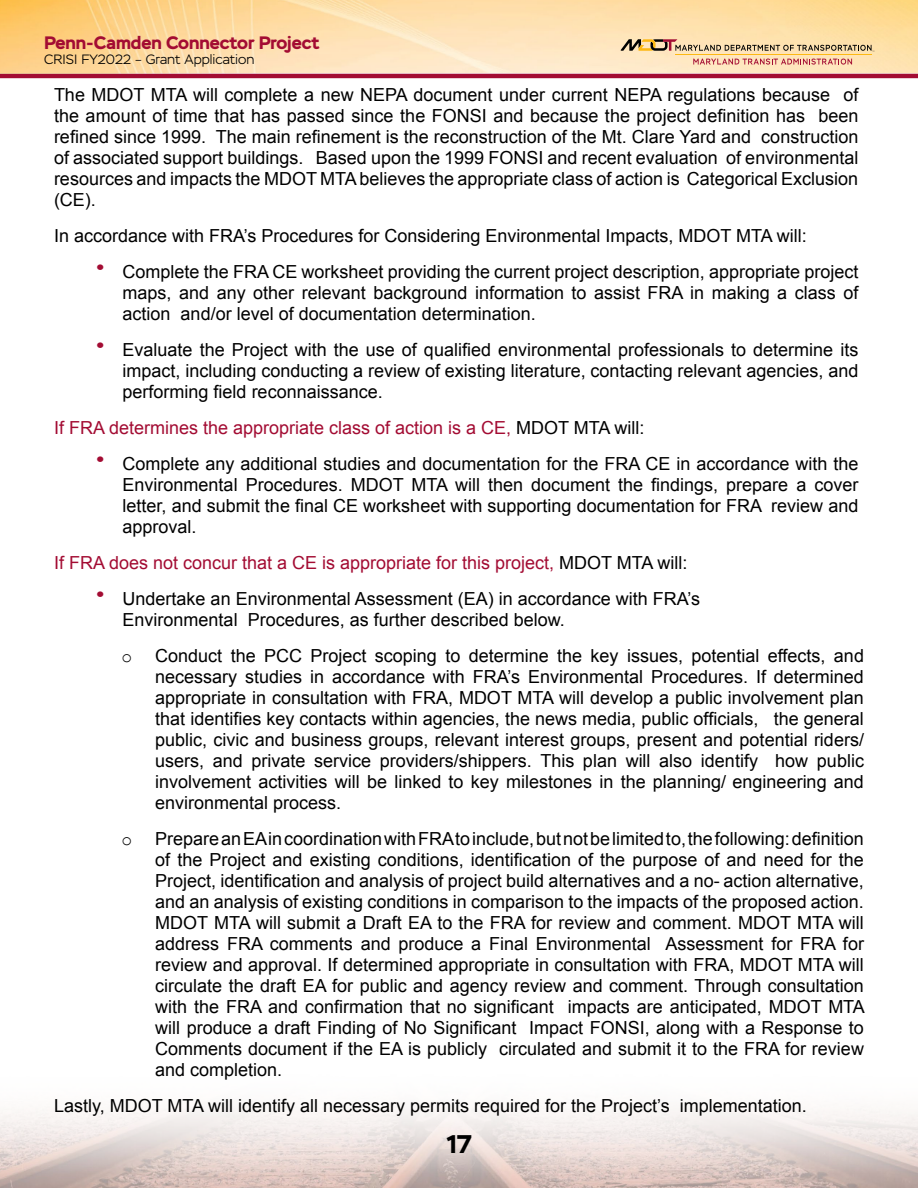
<style>
.page{position:relative;width:918px;height:1188px;background:#fff}
.page>*{position:absolute;margin:0;border:0;box-sizing:border-box;transform-origin:0 0}
.t1{font:700 25.5px "Stem";color:#000}
.paragraph{font:18px/21px "Arial";color:#000;text-align:justify}
.paragraph-2{font:18px "Arial";color:#a30c33}
.t2{font:700 18px "Stem";color:#a30c33}
.t3{font:18px "Courier New";color:#000}
.t4{font:300 13.5px "Stem";color:#000}
.s1{font-family:"Stem";font-weight:700;font-size:30px;color:#a30c33}
.s2{color:#000}
</style>
<div class="page">
<svg style="left:0;top:1106px;width:918px;height:82px"></svg>
<hr style="left:0;top:74px;width:918px;height:4px;background:#a30c33">
<img style="left:0;top:0;width:918px;height:74px">
<svg style="left:621px;top:39px;width:253px;height:13px;background:#ccb38b"></svg>
<svg style="left:693px;top:59px;width:159px;height:6px"></svg>
<hr style="left:675px;top:54px;width:197px;height:1px;background:#fdb913">
<p class="t2" style="left:44px;top:31px;width:277px">Penn-Camden Connector Project</p>
<p class="t4" style="left:44px;top:51px;width:212px">CRISI FY2022 – Grant Application</p>
<p class="paragraph" style="left:54px;top:84px;width:806px">The MDOT MTA will complete a new NEPA document under current NEPA regulations because of the amount of time that has passed since the FONSI and because the project definition has been refined since 1999. The main refinement is the reconstruction of the Mt. Clare Yard and construction of associated support buildings. Based upon the 1999 FONSI and recent evaluation of environmental resources and impacts the MDOT MTA believes the appropriate class of action is Categorical Exclusion (CE).</p>
<p class="paragraph" style="left:54px;top:225px;width:754px">In accordance with FRA’s Procedures for Considering Environmental Impacts, MDOT MTA will:</p>
<p class="paragraph" style="left:123px;top:261px;width:737px;text-indent:-27px"><span class="s1">•</span> Complete the FRA CE worksheet providing the current project description, appropriate project maps, and any other relevant background information to assist FRA in making a class of action and/or level of documentation determination.</p>
<p class="paragraph" style="left:123px;top:339px;width:737px;text-indent:-27px"><span class="s1">•</span> Evaluate the Project with the use of qualified environmental professionals to determine its impact, including conducting a review of existing literature, contacting relevant agencies, and performing field reconnaissance.</p>
<p class="paragraph-2" style="left:54px;top:416px;width:592px">If FRA determines the appropriate class of action is a CE, <span class="s2">MDOT MTA will:</span></p>
<p class="paragraph" style="left:123px;top:453px;width:737px;text-indent:-27px"><span class="s1">•</span> Complete any additional studies and documentation for the FRA CE in accordance with the Environmental Procedures. MDOT MTA will then document the findings, prepare a cover letter, and submit the final CE worksheet with supporting documentation for FRA review and approval.</p>
<p class="paragraph-2" style="left:54px;top:551px;width:635px">If FRA does not concur that a CE is appropriate for this project, <span class="s2">MDOT MTA will:</span></p>
<p class="paragraph" style="left:123px;top:588px;width:579px;text-indent:-27px"><span class="s1">•</span> Undertake an Environmental Assessment (EA) in accordance with FRA’s<br>Environmental Procedures, as further described below.</p>
<p class="t3" style="left:122px;top:645px;width:12px">o</p>
<p class="paragraph" style="left:155px;top:645px;width:710px">Conduct the PCC Project scoping to determine the key issues, potential effects, and necessary studies in accordance with FRA’s Environmental Procedures. If determined appropriate in consultation with FRA, MDOT MTA will develop a public involvement plan that identifies key contacts within agencies, the news media, public officials, the general public, civic and business groups, relevant interest groups, present and potential riders/ users, and private service providers/shippers. This plan will also identify how public involvement activities will be linked to key milestones in the planning/ engineering and environmental process.</p>
<p class="t3" style="left:122px;top:828px;width:12px">o</p>
<p class="paragraph" style="left:155px;top:828px;width:711px">Prepare an EA in coordination with FRA to include, but not be limited to, the following:definition of the Project and existing conditions, identification of the purpose of and need for the Project, identification and analysis of project build alternatives and a no- action alternative, and an analysis of existing conditions in comparison to the impacts of the proposed action.<br>MDOT MTA will submit a Draft EA to the FRA for review and comment. MDOT MTA will address FRA comments and produce a Final Environmental Assessment for FRA for review and approval. If determined appropriate in consultation with FRA, MDOT MTA will circulate the draft EA for public and agency review and comment. Through consultation with the FRA and confirmation that no significant impacts are anticipated, MDOT MTA will produce a draft Finding of No Significant Impact FONSI, along with a Response to Comments document if the EA is publicly circulated and submit it to the FRA for review and completion.</p>
<p class="paragraph" style="left:54px;top:1095px;width:754px">Lastly, MDOT MTA will identify all necessary permits required for the Project’s implementation.</p>
<p class="t1" style="left:447px;top:1128px;width:26px">17</p>
</div>
